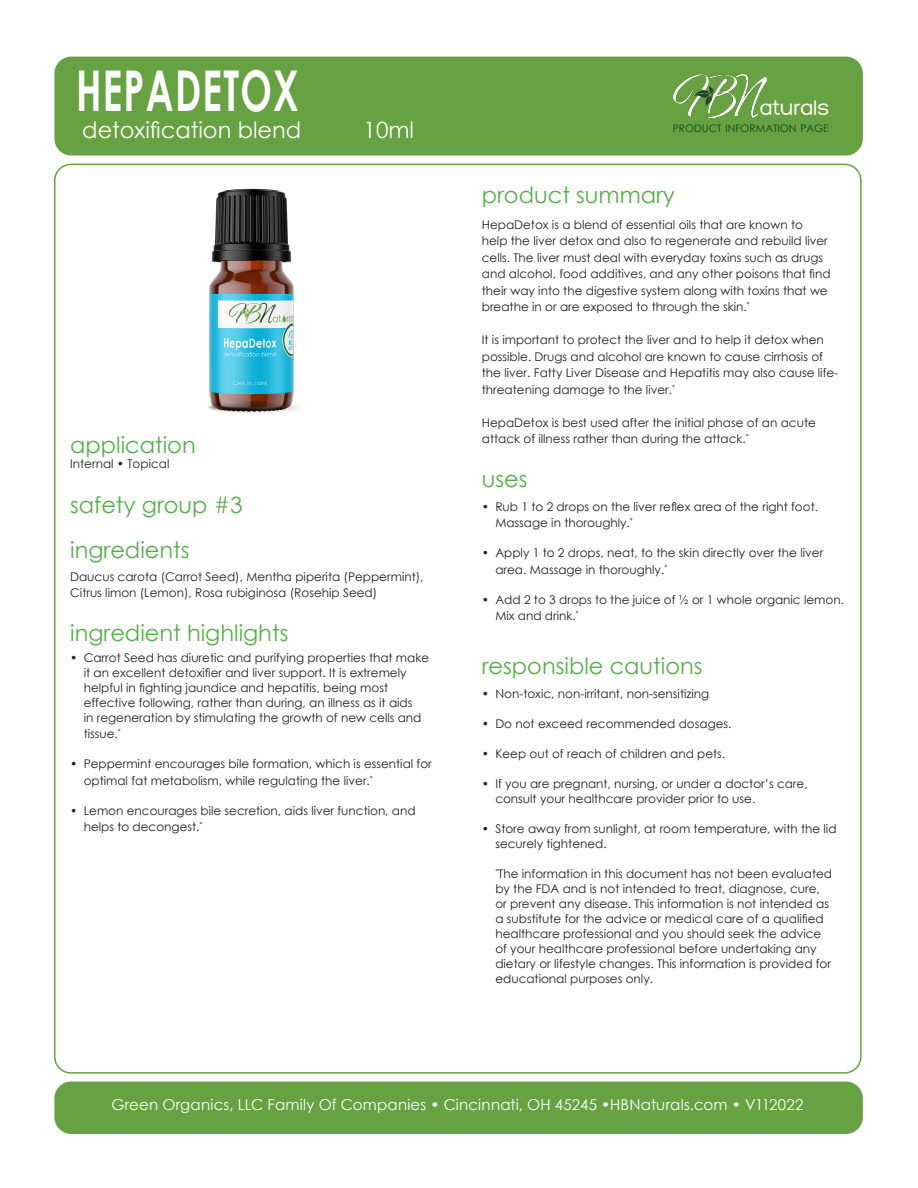
<style>
.page{position:relative;width:918px;height:1188px;background:#fff}
.page>*{position:absolute;margin:0;border:0;box-sizing:border-box;transform-origin:0 0}
.t1{font:700 56.25px "Century Gothic";letter-spacing:.035em;color:#fff;scale:.67 1}
.t2{font:22.5px/45px "Century Gothic";color:#53b047}
.t3{font:22.5px "Century Gothic";color:#fff}
.t4{font:22.5px "Traffolight";color:#fff}
.Paragraph_Style{font:15px "Century Gothic";letter-spacing:.015em;color:#fff}
.t5{font:12px/16.5px "Century Gothic";color:#1f2020}
.t6{font:10.35px "Century Gothic";color:#17431f}
</style>
<div class="page">
<div style="left:55px;top:57px;width:807px;height:98px;background:#67a242;border-radius:16px"></div>
<div style="left:54px;top:57px;width:809px;height:99px;border:2px solid #67a242;border-radius:16px"></div>
<img style="left:673px;top:75px;width:93px;height:42px">
<div style="left:55px;top:1082px;width:807px;height:51px;background:#67a242;border-radius:16px"></div>
<div style="left:54px;top:1082px;width:809px;height:52px;border:2px solid #67a242;border-radius:16px"></div>
<img style="left:208px;top:188px;width:90px;height:225px">
<p class="t1" style="left:76px;top:48px;width:334px">HEPADETOX</p>
<p class="t3" style="left:82px;top:114px;width:221px">detoxification blend</p>
<p class="t3" style="left:364px;top:114px;width:52px">10ml</p>
<p class="t2" style="left:70px;top:422px;width:127px">application</p>
<p class="t5" style="left:70px;top:456px;width:101px">Internal • Topical</p>
<p class="t2" style="left:70px;top:482px;width:174px">safety group #3 ingredients</p>
<p class="t5" style="left:70px;top:568px;width:355px">Daucus carota (Carrot Seed), Mentha piperita (Peppermint),<br>Citrus limon (Lemon), Rosa rubiginosa (Rosehip Seed)</p>
<p class="t2" style="left:70px;top:610px;width:220px">ingredient highlights</p>
<p class="t5" style="left:84px;top:650px;width:347px;line-height:15px;text-indent:-14px">• Carrot Seed has diuretic and purifying properties that make it an excellent detoxifier and liver support. It is extremely helpful in fighting jaundice and hepatitis, being most effective following, rather than during, an illness as it aids<br>in regeneration by stimulating the growth of new cells and</p>
<p class="t5" style="left:84px;top:726px;width:39px">tissue.<sup>*</sup></p>
<p class="t5" style="left:84px;top:756px;width:350px;text-indent:-14px">• Peppermint encourages bile formation, which is essential for optimal fat metabolism, while regulating the liver.<sup>*</sup></p>
<p class="t5" style="left:84px;top:802px;width:334px;text-indent:-14px">• Lemon encourages bile secretion, aids liver function, and helps to decongest.<sup>*</sup></p>
<p class="t4" style="left:760px;top:99px;width:71px">aturals</p>
<p class="t6" style="left:673px;top:121px;width:157px">PRODUCT INFORMATION PAGE</p>
<p class="t2" style="left:482px;top:172px;width:195px">product summary</p>
<p class="t5" style="left:482px;top:216px;width:350px">HepaDetox is a blend of essential oils that are known to help the liver detox and also to regenerate and rebuild liver cells. The liver must deal with everyday toxins such as drugs and alcohol, food additives, and any other poisons that find their way into the digestive system along with toxins that we breathe in or are exposed to through the skin.<sup>*</sup></p>
<p class="t5" style="left:482px;top:331px;width:358px">It is important to protect the liver and to help it detox when possible. Drugs and alcohol are known to cause cirrhosis of the liver. Fatty Liver Disease and Hepatitis may also cause life&shy;threatening damage to the liver.<sup>*</sup></p>
<p class="t5" style="left:482px;top:414px;width:336px">HepaDetox is best used after the initial phase of an acute attack of illness rather than during the attack.<sup>*</sup></p>
<p class="t2" style="left:482px;top:456px;width:47px">uses</p>
<p class="t5" style="left:495px;top:498px;width:324px;text-indent:-14px">• Rub 1 to 2 drops on the liver reflex area of the right foot.<br>Massage in thoroughly.<sup>*</sup></p>
<p class="t5" style="left:495px;top:544px;width:329px;text-indent:-14px">• Apply 1 to 2 drops, neat, to the skin directly over the liver area. Massage in thoroughly.<sup>*</sup></p>
<p class="t5" style="left:495px;top:591px;width:350px;text-indent:-14px">• Add 2 to 3 drops to the juice of ½ or 1 whole organic lemon.<br>Mix and drink.<sup>*</sup></p>
<p class="t2" style="left:482px;top:643px;width:222px">responsible cautions</p>
<p class="t5" style="left:482px;top:685px;width:229px">• Non-toxic, non-irritant, non-sensitizing</p>
<p class="t5" style="left:482px;top:715px;width:251px">• Do not exceed recommended dosages.</p>
<p class="t5" style="left:482px;top:745px;width:245px">• Keep out of reach of children and pets.</p>
<p class="t5" style="left:495px;top:776px;width:314px;line-height:15px;text-indent:-14px">• If you are pregnant, nursing, or under a doctor’s care, consult your healthcare provider prior to use.</p>
<p class="t5" style="left:495px;top:821px;width:343px;line-height:15px;text-indent:-14px">• Store away from sunlight, at room temperature, with the lid securely tightened.</p>
<p class="t5" style="left:495px;top:866px;width:338px;line-height:15px"><sup>*</sup>The information in this document has not been evaluated by the FDA and is not intended to treat, diagnose, cure, or prevent any disease. This information is not intended as a substitute for the advice or medical care of a qualified healthcare professional and you should seek the advice of your healthcare professional before undertaking any dietary or lifestyle changes. This information is provided for educational purposes only.</p>
<p class="Paragraph_Style" style="left:111px;top:1094px;width:694px">Green Organics, LLC Family Of Companies • Cincinnati, OH 45245 •HBNaturals.com • V112022</p>
</div>
